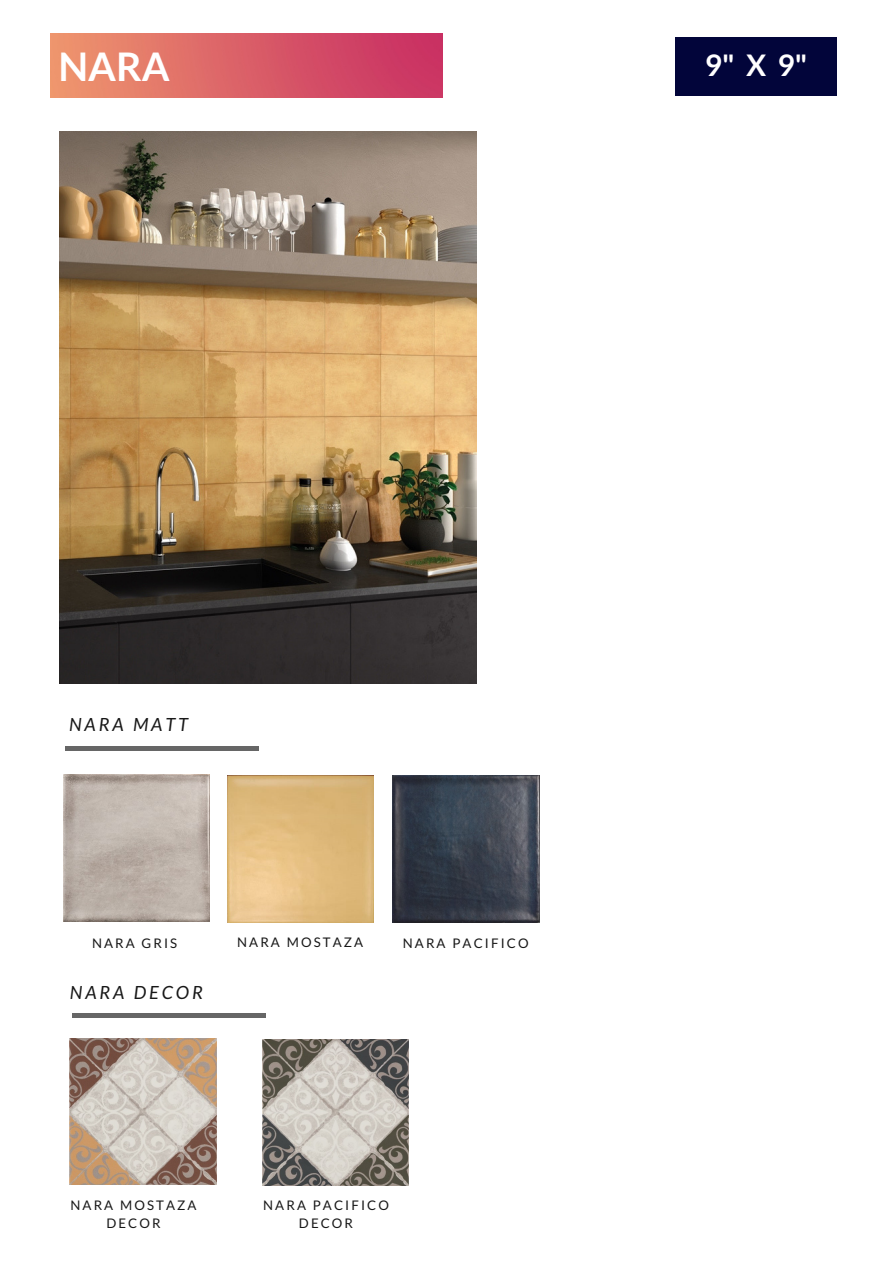
<style>
.page{position:relative;width:893px;height:1263px;background:#fff}
.page>*{position:absolute;margin:0;border:0;box-sizing:border-box;transform-origin:0 0}
.t1{font:700 39.3px "Lato";color:#fff}
.t2{font:700 29.7px "Lato";color:#fff}
.t3{font:italic 18.15px "Lato";letter-spacing:.16em;color:#181818}
.t4{font:13.2px/18px "Lato";letter-spacing:.16em;color:#181818;text-align:center}
</style>
<div class="page">
<div style="left:72px;top:1013px;width:28px;height:5px;background:#666"></div>
<div style="left:237px;top:1013px;width:29px;height:5px;background:#666"></div>
<div style="left:99px;top:1013px;width:139px;height:5px;background:#666"></div>
<img style="left:51px;top:34px;width:391px;height:64px">
<div style="left:676px;top:37px;width:161px;height:59px;background:#02053a"></div>
<img style="left:70px;top:1038px;width:146px;height:146px">
<img style="left:63px;top:775px;width:146px;height:146px">
<img style="left:227px;top:776px;width:147px;height:146px">
<img style="left:393px;top:776px;width:146px;height:146px">
<div style="left:65px;top:746px;width:29px;height:5px;background:#666"></div>
<div style="left:231px;top:746px;width:28px;height:5px;background:#666"></div>
<div style="left:93px;top:746px;width:139px;height:5px;background:#666"></div>
<img style="left:60px;top:132px;width:416px;height:551px">
<img style="left:262px;top:1039px;width:147px;height:147px">
<h1 class="t1" style="left:59px;top:43px;width:113px">NARA</h1>
<h2 class="t2" style="left:705px;top:47px;width:104px">9" X 9"</h2>
<h3 class="t3" style="left:69px;top:713px;width:120px">NARA MATT</h3>
<p class="t4" style="left:92px;top:934px;width:87px">NARA GRIS</p>
<p class="t4" style="left:237px;top:933px;width:128px">NARA MOSTAZA</p>
<p class="t4" style="left:403px;top:934px;width:127px">NARA PACIFICO</p>
<h3 class="t3" style="left:70px;top:981px;width:135px">NARA DECOR</h3>
<p class="t4" style="left:70px;top:1195px;width:128px">NARA MOSTAZA<br>DECOR</p>
<p class="t4" style="left:263px;top:1195px;width:127px">NARA PACIFICO<br>DECOR</p>
</div>
